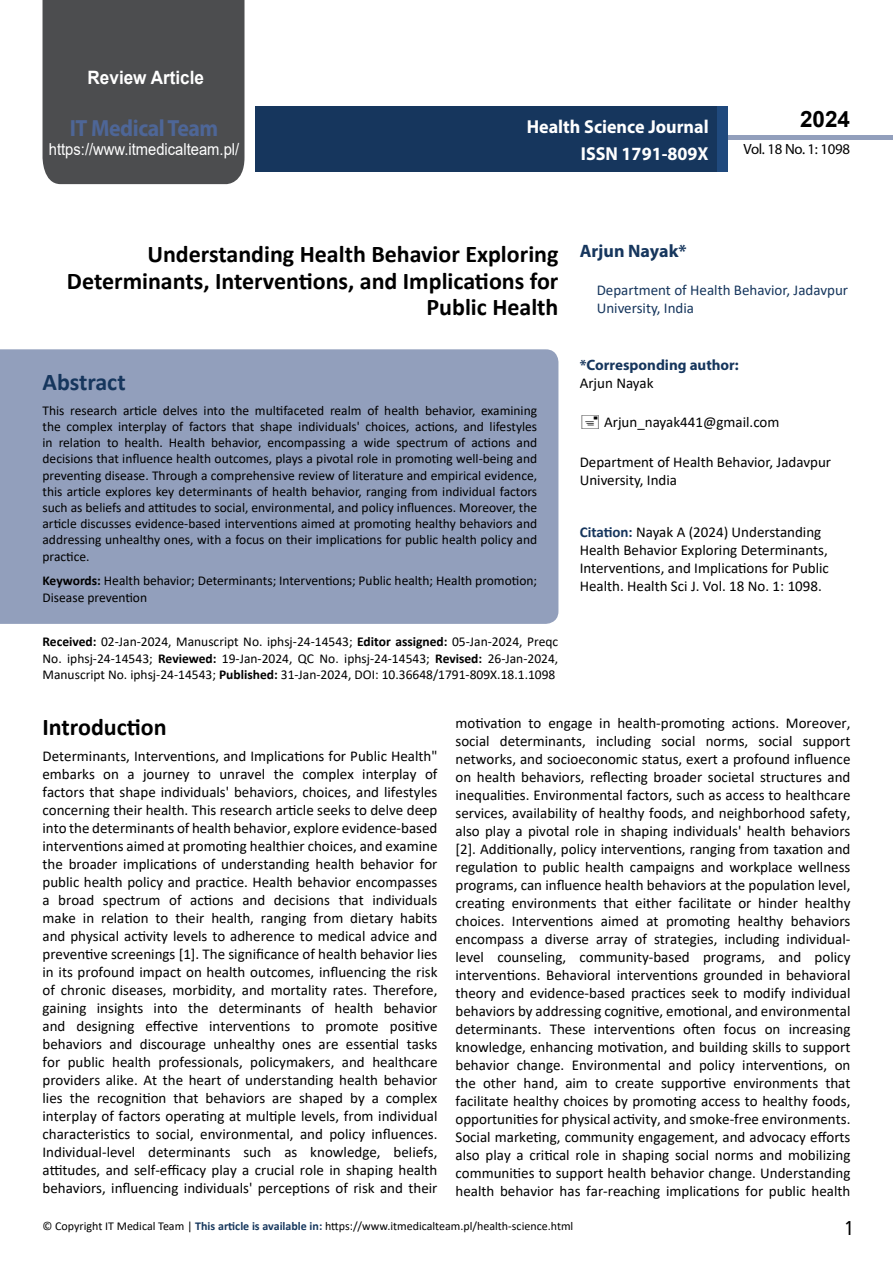
<style>
.page{position:relative;width:893px;height:1263px;background:#fff}
.page>*{position:absolute;margin:0;border:0;box-sizing:border-box;transform-origin:0 0}
.t1{font:25.5px "Tunga";color:#000}
.t2{font:700 24px/26.4px "Calibri";color:#000;text-align:right}
.t3{font:700 24px "Calibri";color:#16365d}
.t4{font:700 23.4px "Myriad Pro";letter-spacing:-.02em;color:#4e6697;scale:.93 1}
.t5{font:700 22.5px "Arial";color:#000}
.t6{font:700 18.75px/27.2px "Myriad Pro";color:#fff;text-align:right;scale:.96 1}
.t7{font:700 18.45px "Arial";color:#fff;scale:.93 1}
.t8{font:700 18px "Myriad Pro";color:#16365d}
.t9{font:16.5px "Arial";color:#fff;scale:.89 1}
.t10{font:15px/18px "Calibri";color:#000}
.t11{font:15px/18px "Calibri";color:#16365d}
.t12{font:700 15px "Myriad Pro";color:#16365d}
.t13{font:14.85px "Myriad Pro";letter-spacing:-.02em;color:#000}
.t14{font:13.5px/16.2px "Calibri";color:#000;text-align:justify}
.t15{font:12px "Calibri";color:#000}
.s1{font-weight:700}
.s2{font-weight:700;color:#16365d}
.s3{font-weight:700;color:#16375d}
</style>
<div class="page">
<div style="left:728px;top:135px;width:165px;height:5px;background:#929fbc"></div>
<div style="left:255px;top:107px;width:462px;height:65px;background:#16365d"></div>
<div style="left:717px;top:107px;width:11px;height:65px;background:#1f497d"></div>
<div style="left:43px;top:0;width:201px;height:184px;background:#4c4d4f"></div>
<div style="left:0;top:349px;width:558px;height:275px;background:#929fbc"></div>
<p class="t7" style="left:88px;top:64px;width:127px">Review Article</p>
<h3 class="t4" style="left:70px;top:113px;width:161px">IT Medical Team</h3>
<p class="t9" style="left:49px;top:138px;width:215px">https://www.itmedicalteam.pl/</p>
<p class="t6" style="left:527px;top:112px;width:191px">Health Science Journal<br>ISSN 1791-809X</p>
<h3 class="t5" style="left:800px;top:104px;width:52px">2024</h3>
<p class="t13" style="left:743px;top:140px;width:108px">Vol. 18 No. 1: 1098</p>
<h2 class="t2" style="left:67px;top:241px;width:493px">Understanding Health Behavior Exploring<br>Determinants, Interventions, and Implications for<br>Public Health</h2>
<h2 class="t3" style="left:43px;top:365px;width:85px">Abstract</h2>
<p class="t14" style="left:43px;top:402px;width:496px">This research article delves into the multifaceted realm of health behavior, examining the complex interplay of factors that shape individuals' choices, actions, and lifestyles in relation to health. Health behavior, encompassing a wide spectrum of actions and decisions that influence health outcomes, plays a pivotal role in promoting well-being and preventing disease. Through a comprehensive review of literature and empirical evidence, this article explores key determinants of health behavior, ranging from individual factors such as beliefs and attitudes to social, environmental, and policy influences. Moreover, the article discusses evidence-based interventions aimed at promoting healthy behaviors and addressing unhealthy ones, with a focus on their implications for public health policy and practice.</p>
<p class="t14" style="left:43px;top:572px;width:496px"><span class="s1">Keywords:</span> Health behavior; Determinants; Interventions; Public health; Health promotion;<br>Disease prevention</p>
<p class="t8" style="left:580px;top:240px;width:108px">Arjun Nayak*</p>
<p class="t11" style="left:597px;top:280px;width:253px">Department of Health Behavior, Jadavpur<br>University, India</p>
<p class="t12" style="left:580px;top:355px;width:161px">*Corresponding author:</p>
<p class="t10" style="left:580px;top:374px;width:75px">Arjun Nayak</p>
<p class="t10" style="left:604px;top:413px;width:177px">Arjun_nayak441@gmail.com</p>
<p class="t10" style="left:580px;top:452px;width:253px">Department of Health Behavior, Jadavpur<br>University, India</p>
<p class="t10" style="left:580px;top:522px;width:251px"><span class="s2">Citation:</span> Nayak A (2024) Understanding Health Behavior Exploring Determinants, Interventions, and Implications for Public Health. Health Sci J. Vol. 18 No. 1: 1098.</p>
<p class="t14" style="left:43px;top:633px;width:517px"><span class="s1">Received:</span> 02-Jan-2024, Manuscript No. iphsj-24-14543; <span class="s1">Editor assigned:</span> 05-Jan-2024, Preqc No. iphsj-24-14543; <span class="s1">Reviewed:</span> 19-Jan-2024, QC No. iphsj-24-14543; <span class="s1">Revised:</span> 26-Jan-2024, Manuscript No. iphsj-24-14543; <span class="s1">Published:</span> 31-Jan-2024, DOI: 10.36648/1791-809X.18.1.1098</p>
<h2 class="t2" style="left:43px;top:713px;width:126px">Introduction</h2>
<p class="t10" style="left:43px;top:747px;width:396px;text-align:justify">Determinants, Interventions, and Implications for Public Health" embarks on a journey to unravel the complex interplay of factors that shape individuals' behaviors, choices, and lifestyles concerning their health. This research article seeks to delve deep into the determinants of health behavior, explore evidence-based interventions aimed at promoting healthier choices, and examine the broader implications of understanding health behavior for public health policy and practice. Health behavior encompasses a broad spectrum of actions and decisions that individuals make in relation to their health, ranging from dietary habits and physical activity levels to adherence to medical advice and preventive screenings [1]. The significance of health behavior lies in its profound impact on health outcomes, influencing the risk of chronic diseases, morbidity, and mortality rates. Therefore, gaining insights into the determinants of health behavior and designing effective interventions to promote positive behaviors and discourage unhealthy ones are essential tasks for public health professionals, policymakers, and healthcare providers alike. At the heart of understanding health behavior lies the recognition that behaviors are shaped by a complex interplay of factors operating at multiple levels, from individual characteristics to social, environmental, and policy influences.<br>Individual-level determinants such as knowledge, beliefs, attitudes, and self-efficacy play a crucial role in shaping health behaviors, influencing individuals' perceptions of risk and their</p>
<p class="t10" style="left:455px;top:713px;width:396px;text-align:justify">motivation to engage in health-promoting actions. Moreover, social determinants, including social norms, social support networks, and socioeconomic status, exert a profound influence on health behaviors, reflecting broader societal structures and inequalities. Environmental factors, such as access to healthcare services, availability of healthy foods, and neighborhood safety, also play a pivotal role in shaping individuals' health behaviors [2]. Additionally, policy interventions, ranging from taxation and regulation to public health campaigns and workplace wellness programs, can influence health behaviors at the population level, creating environments that either facilitate or hinder healthy choices. Interventions aimed at promoting healthy behaviors encompass a diverse array of strategies, including individual&shy;level counseling, community-based programs, and policy interventions. Behavioral interventions grounded in behavioral theory and evidence-based practices seek to modify individual behaviors by addressing cognitive, emotional, and environmental determinants. These interventions often focus on increasing knowledge, enhancing motivation, and building skills to support behavior change. Environmental and policy interventions, on the other hand, aim to create supportive environments that facilitate healthy choices by promoting access to healthy foods, opportunities for physical activity, and smoke-free environments.<br>Social marketing, community engagement, and advocacy efforts also play a critical role in shaping social norms and mobilizing communities to support health behavior change. Understanding health behavior has far-reaching implications for public health</p>
<p class="t15" style="left:43px;top:1217px;width:532px">© Copyright IT Medical Team | <span class="s3">This article is available in:</span> https://www.itmedicalteam.pl/health-science.html</p>
<h1 class="t1" style="left:845px;top:1211px;width:9px">1</h1>
</div>
